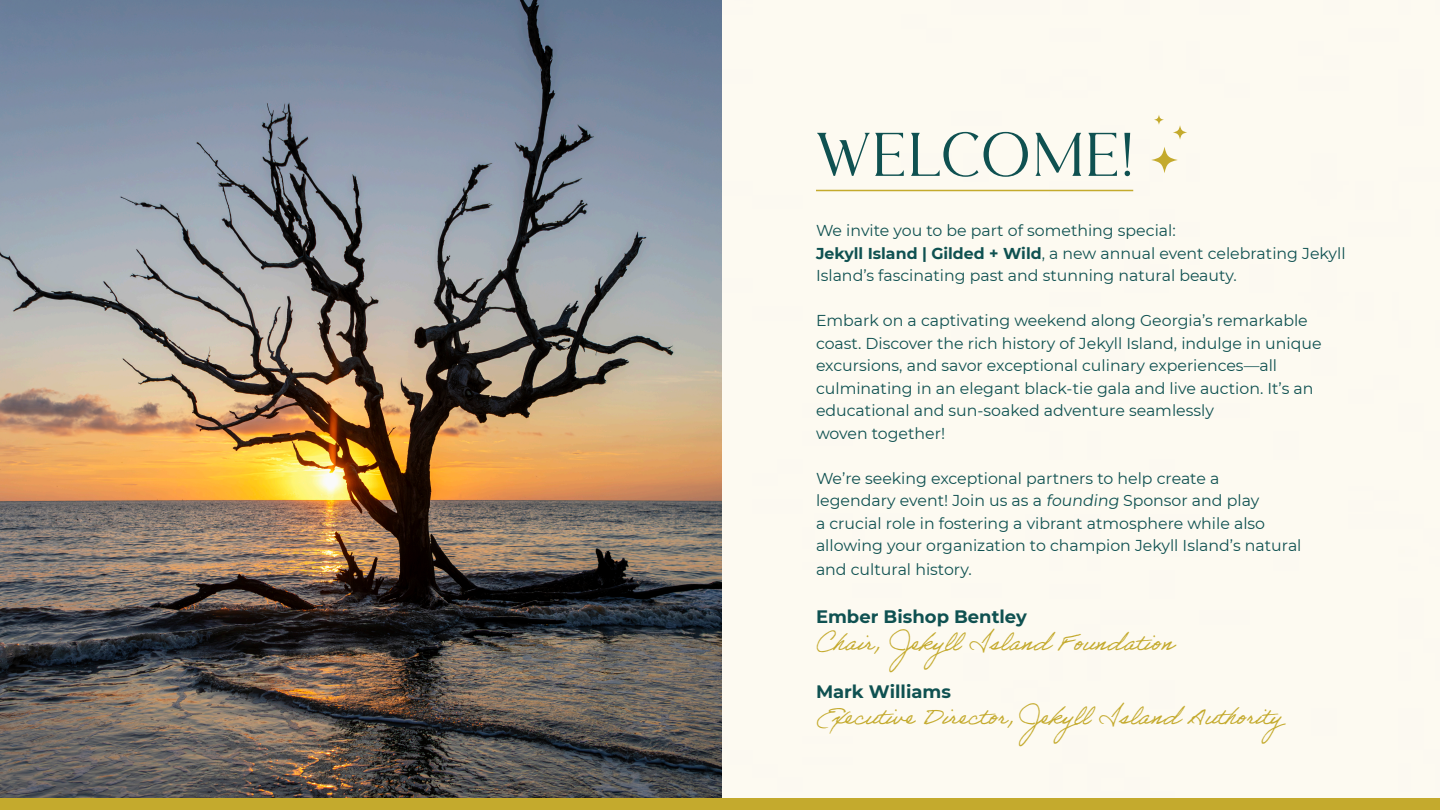
<style>
.page{position:relative;width:1440px;height:810px;background:#fff}
.page>*{position:absolute;margin:0;border:0;box-sizing:border-box;transform-origin:0 0}
.t1{font:61.5px "Carentro DEMO";letter-spacing:.02em;color:#0f5151}
.t2{font:23.25px "Adobe Handwriting Ernie";color:#c4aa2d}
.t3{font:700 18px "Montserrat";color:#0f5151}
.t4{font:15.75px/22.5px "Montserrat";color:#0f5151}
.s1{font-weight:700}
</style>
<div class="page">
<div style="left:722px;top:0;width:294px;height:799px;background:#fdfaf1"></div>
<div style="left:1016px;top:0;width:424px;height:799px;background:#fdfaf1"></div>
<img style="left:0;top:0;width:722px;height:799px">
<svg style="left:1151px;top:147px;width:27px;height:26px"></svg>
<svg style="left:1173px;top:125px;width:14px;height:15px"></svg>
<svg style="left:1154px;top:115px;width:10px;height:10px"></svg>
<hr style="left:816px;top:190px;width:317px;height:1px;background:#c4aa2d">
<div style="left:0;top:799px;width:1440px;height:11px;background:#c4aa2d"></div>
<p class="t1" style="left:816px;top:117px;width:319px">WELCOME!</p>
<p class="t4" style="left:816px;top:219px;width:531px">We invite you to be part of something special:<br><span class="s1">Jekyll Island | Gilded + Wild</span>, a new annual event celebrating Jekyll<br>Island’s fascinating past and stunning natural beauty.</p>
<p class="t4" style="left:816px;top:309px;width:507px">Embark on a captivating weekend along Georgia’s remarkable coast. Discover the rich history of Jekyll Island, indulge in unique excursions, and savor exceptional culinary experiences—all culminating in an elegant black-tie gala and live auction. It’s an educational and sun-soaked adventure seamlessly<br>woven together!</p>
<p class="t4" style="left:816px;top:467px;width:487px">We’re seeking exceptional partners to help create a legendary event! Join us as a founding Sponsor and play<br>a crucial role in fostering a vibrant atmosphere while also allowing your organization to champion Jekyll Island’s natural</p>
<p class="t4" style="left:816px;top:558px;width:157px">and cultural history.</p>
<p class="t3" style="left:816px;top:604px;width:212px">Ember Bishop Bentley</p>
<p class="t2" style="left:816px;top:628px;width:359px">Chair, Jekyll Island Foundation</p>
<p class="t3" style="left:816px;top:678px;width:137px">Mark Williams</p>
<p class="t2" style="left:816px;top:702px;width:480px">Executive Director, Jekyll Island Authority</p>
</div>
